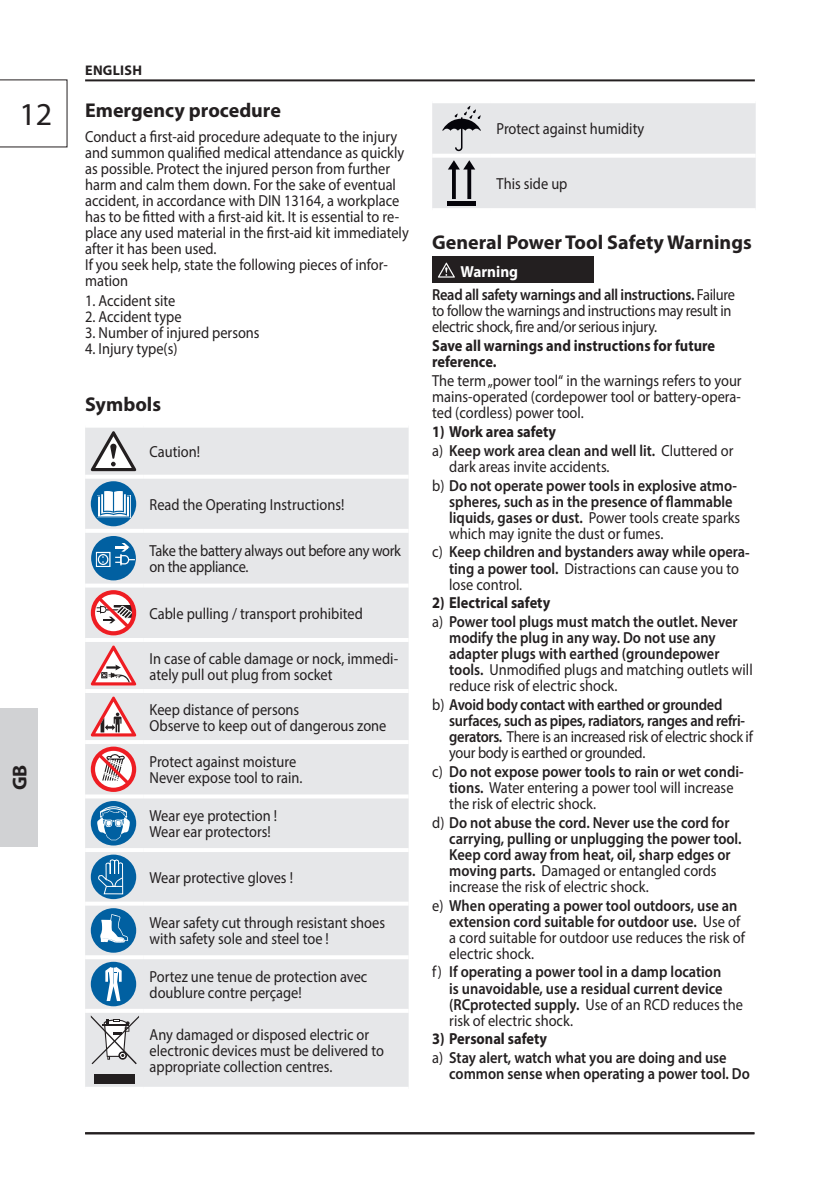
<style>
.page{position:relative;width:840px;height:1191px;background:#fff}
.page>*{position:absolute;margin:0;border:0;box-sizing:border-box;transform-origin:0 0}
.t1{font:32px "Myriad Pro";color:#231f20}
.t2{font:700 20px "Myriad Pro";color:#231f20}
.t3{font:16px/16px "Myriad Pro";color:#231f20;scale:.9 1}
.t4{font:600 16px/16px "Myriad Pro";color:#231f20;scale:.9 1}
.t5{font:600 16px/16px "Myriad Pro";letter-spacing:-.02em;color:#231f20;scale:.9 1}
.t6{font:16px/16px "Myriad Pro";letter-spacing:-.02em;color:#231f20;scale:.9 1}
.t7{font:700 16px/16px "Myriad Pro";color:#231f20;scale:.9 1}
.t8{font:700 14px "Myriad Pro";letter-spacing:.02em;color:#231f20}
.s1{font-weight:700;color:#fff}
.s2{font-weight:400}
.s3{font-weight:700}
.s4{font-weight:600}
</style>
<div class="page">
<hr style="left:85px;top:1132px;width:669px;height:2px;background:#231f20">
<hr style="left:85px;top:79px;width:669px;height:2px;background:#231f20">
<svg style="left:0;top:79px;width:68px;height:69px"></svg>
<div style="left:0;top:708px;width:38px;height:138px;background:#d1d2d4"></div>
<div style="left:85px;top:428px;width:323px;height:658px;background:#e6e7e9"></div>
<hr style="left:85px;top:475px;width:59px;height:4px;background:#fff">
<hr style="left:144px;top:475px;width:264px;height:4px;background:#fff">
<hr style="left:85px;top:529px;width:59px;height:4px;background:#fff">
<hr style="left:144px;top:529px;width:264px;height:4px;background:#fff">
<svg style="left:85px;top:583px;width:59px;height:4px"></svg>
<svg style="left:144px;top:583px;width:264px;height:4px"></svg>
<hr style="left:85px;top:638px;width:59px;height:4px;background:#fff">
<hr style="left:144px;top:638px;width:264px;height:4px;background:#fff">
<hr style="left:85px;top:689px;width:59px;height:4px;background:#fff">
<hr style="left:144px;top:689px;width:264px;height:4px;background:#fff">
<hr style="left:85px;top:740px;width:59px;height:4px;background:#fff">
<hr style="left:144px;top:740px;width:264px;height:4px;background:#fff">
<hr style="left:85px;top:794px;width:59px;height:4px;background:#fff">
<hr style="left:144px;top:794px;width:264px;height:4px;background:#fff">
<hr style="left:85px;top:848px;width:59px;height:4px;background:#fff">
<hr style="left:144px;top:848px;width:264px;height:4px;background:#fff">
<svg style="left:85px;top:901px;width:59px;height:4px"></svg>
<svg style="left:144px;top:901px;width:264px;height:4px"></svg>
<hr style="left:85px;top:955px;width:59px;height:4px;background:#fff">
<hr style="left:144px;top:955px;width:264px;height:4px;background:#fff">
<svg style="left:85px;top:1008px;width:59px;height:4px"></svg>
<svg style="left:144px;top:1008px;width:264px;height:4px"></svg>
<svg style="left:85px;top:1086px;width:59px;height:1px"></svg>
<svg style="left:144px;top:1086px;width:264px;height:1px"></svg>
<svg style="left:90px;top:431px;width:46px;height:40px"></svg>
<div style="left:91px;top:481px;width:45px;height:45px;background:#0160a1;border-radius:50%"></div>
<div style="left:91px;top:854px;width:45px;height:45px;background:#0160a1;border-radius:50%"></div>
<svg style="left:90px;top:490px;width:46px;height:405px"></svg>
<div style="left:91px;top:908px;width:45px;height:44px;background:#0160a1;border-radius:50%"></div>
<svg style="left:100px;top:914px;width:28px;height:28px"></svg>
<div style="left:91px;top:961px;width:45px;height:45px;background:#0160a1;border-radius:50%"></div>
<svg style="left:105px;top:967px;width:17px;height:34px"></svg>
<div style="left:94px;top:1074px;width:41px;height:10px;background:#231f20"></div>
<svg style="left:91px;top:1015px;width:48px;height:49px"></svg>
<div style="left:432px;top:103px;width:323px;height:105px;background:#e6e7e9"></div>
<div style="left:447px;top:201px;width:29px;height:5px;background:#05040a"></div>
<div style="left:432px;top:257px;width:161px;height:26px;background:#231f20"></div>
<svg style="left:438px;top:263px;width:17px;height:15px"></svg>
<h1 class="t1" style="left:19px;top:95px;width:34px">12</h1>
<p class="t2" style="left:7px;top:790px;width:27px;rotate:-90deg">GB</p>
<p class="t8" style="left:85px;top:61px;width:58px">ENGLISH</p>
<p class="t2" style="left:85px;top:97px;width:197px">Emergency procedure</p>
<p class="t3" style="left:85px;top:128px;width:361px">Conduct a first-aid procedure adequate to the injury and summon qualified medical attendance as quickly as possible. Protect the injured person from further harm and calm them down. For the sake of eventual accident, in accordance with DIN 13164, a workplace has to be fitted with a first-aid kit. It is essential to re&shy;place any used material in the first-aid kit immediately after it has been used.<br>If you seek help, state the following pieces of infor&shy;mation</p>
<p class="t3" style="left:85px;top:292px;width:102px">1. Accident site</p>
<p class="t3" style="left:85px;top:308px;width:109px">2. Accident type</p>
<p class="t3" style="left:85px;top:324px;width:195px">3. Number of injured persons</p>
<p class="t3" style="left:85px;top:340px;width:104px">4. Injury type(s)</p>
<p class="t2" style="left:85px;top:391px;width:77px">Symbols</p>
<p class="t3" style="left:149px;top:443px;width:58px">Caution!</p>
<p class="t3" style="left:149px;top:496px;width:218px">Read the Operating Instructions!</p>
<p class="t6" style="left:149px;top:542px;width:281px">Take the battery always out before any work on the appliance.</p>
<p class="t3" style="left:149px;top:605px;width:238px">Cable pulling / transport prohibited</p>
<p class="t3" style="left:149px;top:650px;width:277px">In case of cable damage or nock, immedi&shy;ately pull out plug from socket</p>
<p class="t3" style="left:149px;top:701px;width:264px">Keep distance of persons<br>Observe to keep out of dangerous zone</p>
<p class="t3" style="left:149px;top:753px;width:171px">Protect against moisture<br>Never expose tool to rain.</p>
<p class="t3" style="left:149px;top:807px;width:143px">Wear eye protection !<br>Wear ear protectors!</p>
<p class="t3" style="left:149px;top:869px;width:161px">Wear protective gloves !</p>
<p class="t3" style="left:149px;top:914px;width:263px">Wear safety cut through resistant shoes with safety sole and steel toe !</p>
<p class="t3" style="left:149px;top:968px;width:243px">Portez une tenue de protection avec doublure contre perçage!</p>
<p class="t3" style="left:149px;top:1026px;width:262px">Any damaged or disposed electric or electronic devices must be delivered to appropriate collection centres.</p>
<p class="t3" style="left:496px;top:121px;width:165px">Protect against humidity</p>
<p class="t3" style="left:496px;top:175px;width:80px">This side up</p>
<p class="t2" style="left:432px;top:229px;width:321px">General Power Tool Safety Warnings</p>
<p class="t5" style="left:432px;top:260px;width:338px;line-height:23px;text-indent:28px"><span class="s1">Warning<br></span>Read all safety warnings and all instructions. <span class="s2">Failure</span></p>
<p class="t6" style="left:432px;top:303px;width:334px">to follow the warnings and instructions may result in electric shock, fire and/or serious injury.</p>
<p class="t7" style="left:432px;top:337px;width:315px">Save all warnings and instructions for future reference.</p>
<p class="t3" style="left:432px;top:372px;width:345px;text-align:justify">The term „power tool“ in the warnings refers to your mains-operated (cordepower tool or battery-opera&shy;ted (cordless) power tool.</p>
<p class="t4" style="left:432px;top:422px;width:336px;line-height:18.8px"><span class="s3">1) Work area safety<br></span><span class="s2">a)</span> Keep work area clean and well lit. <span class="s2">Cluttered or</span></p>
<p class="t4" style="left:432px;top:456px;width:340px;line-height:18.8px;text-indent:17px"><span class="s2">dark areas invite accidents.<br>b)</span> Do not operate power tools in explosive atmo-</p>
<p class="t4" style="left:449px;top:493px;width:325px">spheres, such as in the presence of flammable liquids, gases or dust. <span class="s2">Power tools create sparks which may ignite the dust or fumes.</span></p>
<p class="t4" style="left:449px;top:544px;width:335px;text-indent:-17px"><span class="s2">c)</span> Keep children and bystanders away while opera&shy;ting a power tool. <span class="s2">Distractions can cause you to lose control.</span></p>
<p class="t4" style="left:432px;top:593px;width:341px;line-height:18.8px"><span class="s3">2) Electrical safety<br></span><span class="s2">a)</span> Power tool plugs must match the outlet. Never</p>
<p class="t4" style="left:449px;top:629px;width:338px">modify the plug in any way. Do not use any adapter plugs with earthed (groundepower tools. <span class="s2">Unmodified plugs and matching outlets will reduce risk of electric shock.</span></p>
<p class="t5" style="left:449px;top:696px;width:339px;text-indent:-17px"><span class="s2">b)</span> Avoid body contact with earthed or grounded surfaces, such as pipes, radiators, ranges and refri&shy;gerators. <span class="s2">There is an increased risk of electric shock if your body is earthed or grounded.</span></p>
<p class="t3" style="left:449px;top:763px;width:328px;text-indent:-17px">c) <span class="s4">Do not expose power tools to rain or wet condi&shy;tions.</span> Water entering a power tool will increase the risk of electric shock.</p>
<p class="t4" style="left:449px;top:814px;width:326px;text-indent:-17px"><span class="s2">d)</span> Do not abuse the cord. Never use the cord for carrying, pulling or unplugging the power tool.<br>Keep cord away from heat, oil, sharp edges or moving parts. <span class="s2">Damaged or entangled cords increase the risk of electric shock.</span></p>
<p class="t4" style="left:449px;top:897px;width:330px;text-indent:-17px"><span class="s2">e)</span> When operating a power tool outdoors, use an extension cord suitable for outdoor use. <span class="s2">Use of a cord suitable for outdoor use reduces the risk of electric shock.</span></p>
<p class="t4" style="left:449px;top:963px;width:327px;text-indent:-17px"><span class="s2">f)</span> If operating a power tool in a damp location<br>is unavoidable, use a residual current device (RCprotected supply. <span class="s2">Use of an RCD reduces the risk of electric shock.</span></p>
<p class="t4" style="left:432px;top:1029px;width:328px;line-height:18.8px"><span class="s3">3) Personal safety<br></span><span class="s2">a)</span> Stay alert, watch what you are doing and use</p>
<p class="t4" style="left:449px;top:1065px;width:335px">common sense when operating a power tool. Do</p>
</div>
